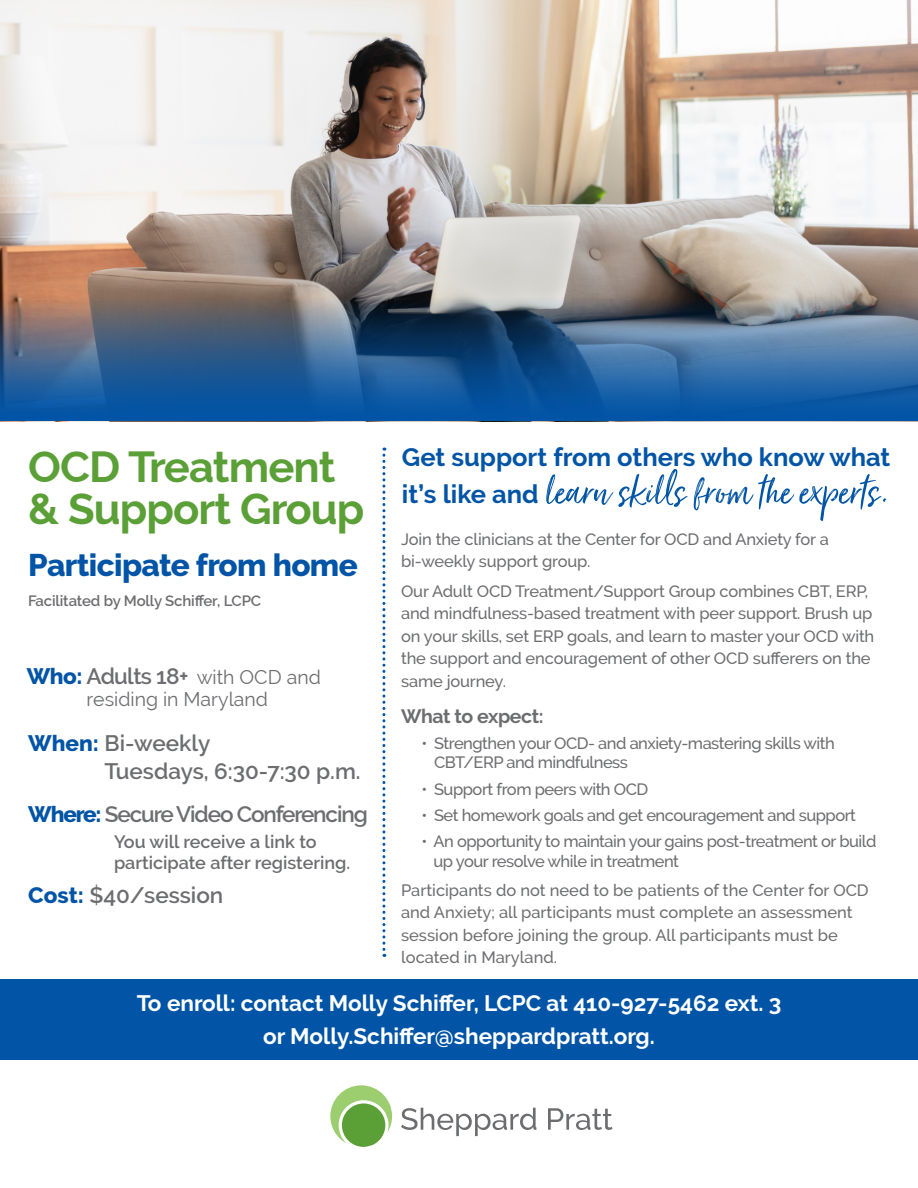
<style>
.page{position:relative;width:918px;height:1188px;background:#fff}
.page>*{position:absolute;margin:0;border:0;box-sizing:border-box;transform-origin:0 0}
.t1{font:51px "Just Lovely";color:#0154a6}
.t2{font:700 43.5px "Raleway";letter-spacing:-.02em;color:#5b9f37}
.t3{font:800 31.5px "Raleway";letter-spacing:-.02em;color:#0154a6}
.t4{font:700 25.5px "Raleway";color:#0154a6}
.t5{font:700 22.5px/33px "Raleway";color:#fff;text-align:center}
.t6{font:600 22.5px/28.5px "Raleway";color:#6c6d70}
.t7{font:600 22.5px "Raleway";letter-spacing:-.035em;color:#6c6d70}
.t8{font:19.5px/22.5px "Raleway";color:#6c6d70;text-align:center}
.t9{font:700 19.5px "Raleway";letter-spacing:-.02em;color:#6c6d70}
.t10{font:600 18px/21px "Raleway";color:#6c6d70}
.t11{font:500 16.5px/22.5px "Raleway";letter-spacing:-.01em;color:#6c6d70}
.t12{font:500 16.5px/19.5px "Raleway";letter-spacing:-.03em;color:#6c6d70}
.t13{font:600 15px "Raleway";letter-spacing:-.01em;color:#6c6d70}
.s1{font-weight:800;font-size:22.5px;color:#0154a6}
.s2{font-weight:600;font-size:22.5px}
.s3{font-weight:800;color:#0154a6}
.s4{font-family:"Raleway";font-weight:700;font-size:25.5px}
</style>
<div class="page">
<img style="left:0;top:0;width:918px;height:297px">
<img style="left:0;top:297px;width:918px;height:124px">
<div style="left:0;top:979px;width:918px;height:80px;background:#0154a6"></div>
<svg style="left:330px;top:1085px;width:62px;height:62px"></svg>
<svg style="left:401px;top:1108px;width:135px;height:28px"></svg>
<svg style="left:548px;top:1108px;width:65px;height:22px"></svg>
<svg style="left:382px;top:448px;width:3px;height:509px"></svg>
<p class="t2" style="left:28px;top:442px;width:309px">OCD Treatment</p>
<p class="t2" style="left:28px;top:484px;width:338px">&amp; Support Group</p>
<p class="t3" style="left:28px;top:547px;width:331px">Participate from home</p>
<p class="t13" style="left:28px;top:592px;width:234px">Facilitated by Molly Schiffer, LCPC</p>
<p class="t8" style="left:27px;top:666px;width:296px"><span class="s1">Who:</span> <span class="s2">Adults 18+</span> with OCD and residing in Maryland</p>
<p class="t6" style="left:105px;top:728px;width:258px;text-indent:-76px"><span class="s3">When:</span> Bi-weekly<br>Tuesdays, 6:30-7:30 p.m.</p>
<p class="t7" style="left:28px;top:801px;width:341px"><span class="s3">Where:</span> Secure Video Conferencing</p>
<p class="t10" style="left:114px;top:831px;width:238px">You will receive a link to participate after registering.</p>
<p class="t6" style="left:28px;top:880px;width:197px"><span class="s3">Cost:</span> $40/session</p>
<p class="t4" style="left:402px;top:442px;width:490px">Get support from others who know what</p>
<p class="t1" style="left:402px;top:460px;width:489px"><span class="s4">it’s like and</span> learn skills from the experts.</p>
<p class="t11" style="left:401px;top:528px;width:429px">Join the clinicians at the Center for OCD and Anxiety for a bi-weekly support group.</p>
<p class="t11" style="left:401px;top:579px;width:475px">Our Adult OCD Treatment/Support Group combines CBT, ERP, and mindfulness-based treatment with peer support. Brush up on your skills, set ERP goals, and learn to master your OCD with the support and encouragement of other OCD sufferers on the same journey.</p>
<p class="t9" style="left:401px;top:705px;width:144px">What to expect:</p>
<p class="t12" style="left:434px;top:733px;width:402px;text-indent:-13px">• Strengthen your OCD- and anxiety-mastering skills with<br>CBT/ERP and mindfulness</p>
<p class="t12" style="left:421px;top:779px;width:228px">• Support from peers with OCD</p>
<p class="t12" style="left:421px;top:805px;width:436px">• Set homework goals and get encouragement and support</p>
<p class="t12" style="left:434px;top:831px;width:444px;text-indent:-12px">• An opportunity to maintain your gains post-treatment or build up your resolve while in treatment</p>
<p class="t11" style="left:401px;top:879px;width:469px">Participants do not need to be patients of the Center for OCD and Anxiety; all participants must complete an assessment session before joining the group. All participants must be located in Maryland.</p>
<p class="t5" style="left:137px;top:987px;width:646px">To enroll: contact Molly Schiffer, LCPC at 410-927-5462 ext. 3 or Molly.Schiffer@sheppardpratt.org.</p>
</div>
